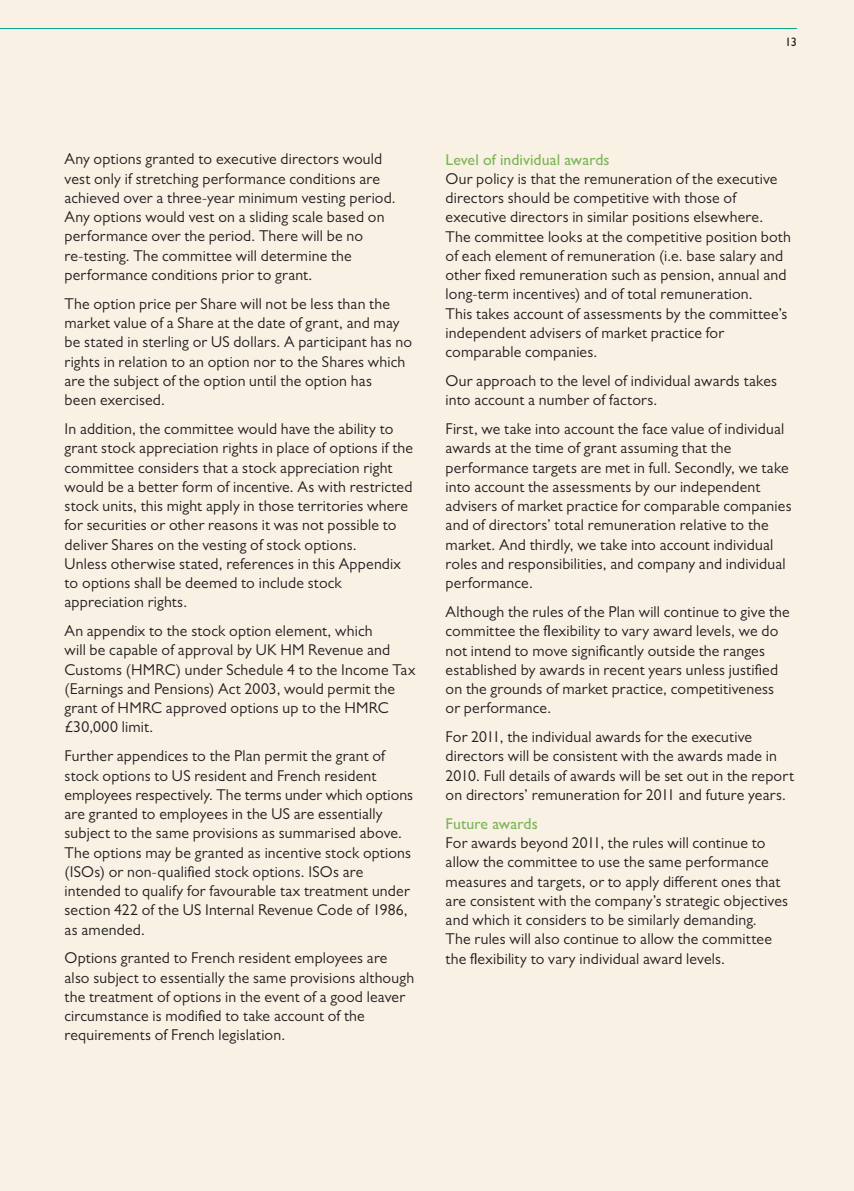
<style>
.page{position:relative;width:854px;height:1191px;background:#fff}
.page>*{position:absolute;margin:0;border:0;box-sizing:border-box;transform-origin:0 0}
.t1{font:15.75px/19.2px "Gill Sans MT Pro";letter-spacing:.01em;color:#231f20}
.t2{font:500 15.75px "Gill Sans MT Pro";letter-spacing:.005em;color:#7bb557}
.t3{font:500 12.25px "Gill Sans MT Pro";color:#231f20}
</style>
<div class="page">
<div style="left:0;top:0;width:853px;height:1191px;background:#f9f2e4"></div>
<hr style="left:0;top:28px;width:796px;height:1px;background:#00a38a">
<p class="t3" style="left:785px;top:34px;width:13px">13</p>
<p class="t1" style="left:64px;top:149px;width:332px">Any options granted to executive directors would vest only if stretching performance conditions are achieved over a three-year minimum vesting period.<br>Any options would vest on a sliding scale based on performance over the period. There will be no re-testing. The committee will determine the performance conditions prior to grant.</p>
<p class="t1" style="left:64px;top:294px;width:349px">The option price per Share will not be less than the market value of a Share at the date of grant, and may be stated in sterling or US dollars. A participant has no rights in relation to an option nor to the Shares which are the subject of the option until the option has<br>been exercised.</p>
<p class="t1" style="left:64px;top:419px;width:350px">In addition, the committee would have the ability to grant stock appreciation rights in place of options if the committee considers that a stock appreciation right would be a better form of incentive. As with restricted stock units, this might apply in those territories where for securities or other reasons it was not possible to deliver Shares on the vesting of stock options.<br>Unless otherwise stated, references in this Appendix to options shall be deemed to include stock appreciation rights.</p>
<p class="t1" style="left:64px;top:621px;width:352px">An appendix to the stock option element, which<br>will be capable of approval by UK HM Revenue and Customs (HMRC) under Schedule 4 to the Income Tax (Earnings and Pensions) Act 2003, would permit the grant of HMRC approved options up to the HMRC £30,000 limit.</p>
<p class="t1" style="left:64px;top:746px;width:350px">Further appendices to the Plan permit the grant of stock options to US resident and French resident employees respectively. The terms under which options are granted to employees in the US are essentially subject to the same provisions as summarised above.<br>The options may be granted as incentive stock options (ISOs) or non-qualified stock options. ISOs are intended to qualify for favourable tax treatment under section 422 of the US Internal Revenue Code of 1986, as amended.</p>
<p class="t1" style="left:64px;top:948px;width:351px">Options granted to French resident employees are also subject to essentially the same provisions although the treatment of options in the event of a good leaver circumstance is modified to take account of the requirements of French legislation.</p>
<p class="t2" style="left:445px;top:150px;width:165px">Level of individual awards</p>
<p class="t1" style="left:445px;top:169px;width:346px">Our policy is that the remuneration of the executive directors should be competitive with those of executive directors in similar positions elsewhere.<br>The committee looks at the competitive position both of each element of remuneration (i.e. base salary and other fixed remuneration such as pension, annual and long-term incentives) and of total remuneration.<br>This takes account of assessments by the committee’s independent advisers of market practice for comparable companies.</p>
<p class="t1" style="left:445px;top:371px;width:333px">Our approach to the level of individual awards takes into account a number of factors.</p>
<p class="t1" style="left:445px;top:419px;width:347px">First, we take into account the face value of individual awards at the time of grant assuming that the performance targets are met in full. Secondly, we take into account the assessments by our independent advisers of market practice for comparable companies and of directors’ total remuneration relative to the market. And thirdly, we take into account individual roles and responsibilities, and company and individual performance.</p>
<p class="t1" style="left:445px;top:602px;width:345px">Although the rules of the Plan will continue to give the committee the flexibility to vary award levels, we do not intend to move significantly outside the ranges established by awards in recent years unless justified on the grounds of market practice, competitiveness or performance.</p>
<p class="t1" style="left:445px;top:727px;width:350px">For 2011, the individual awards for the executive directors will be consistent with the awards made in 2010. Full details of awards will be set out in the report on directors’ remuneration for 2011 and future years.</p>
<p class="t2" style="left:445px;top:814px;width:94px">Future awards</p>
<p class="t1" style="left:445px;top:833px;width:344px">For awards beyond 2011, the rules will continue to allow the committee to use the same performance measures and targets, or to apply different ones that are consistent with the company’s strategic objectives and which it considers to be similarly demanding.<br>The rules will also continue to allow the committee the flexibility to vary individual award levels.</p>
</div>
